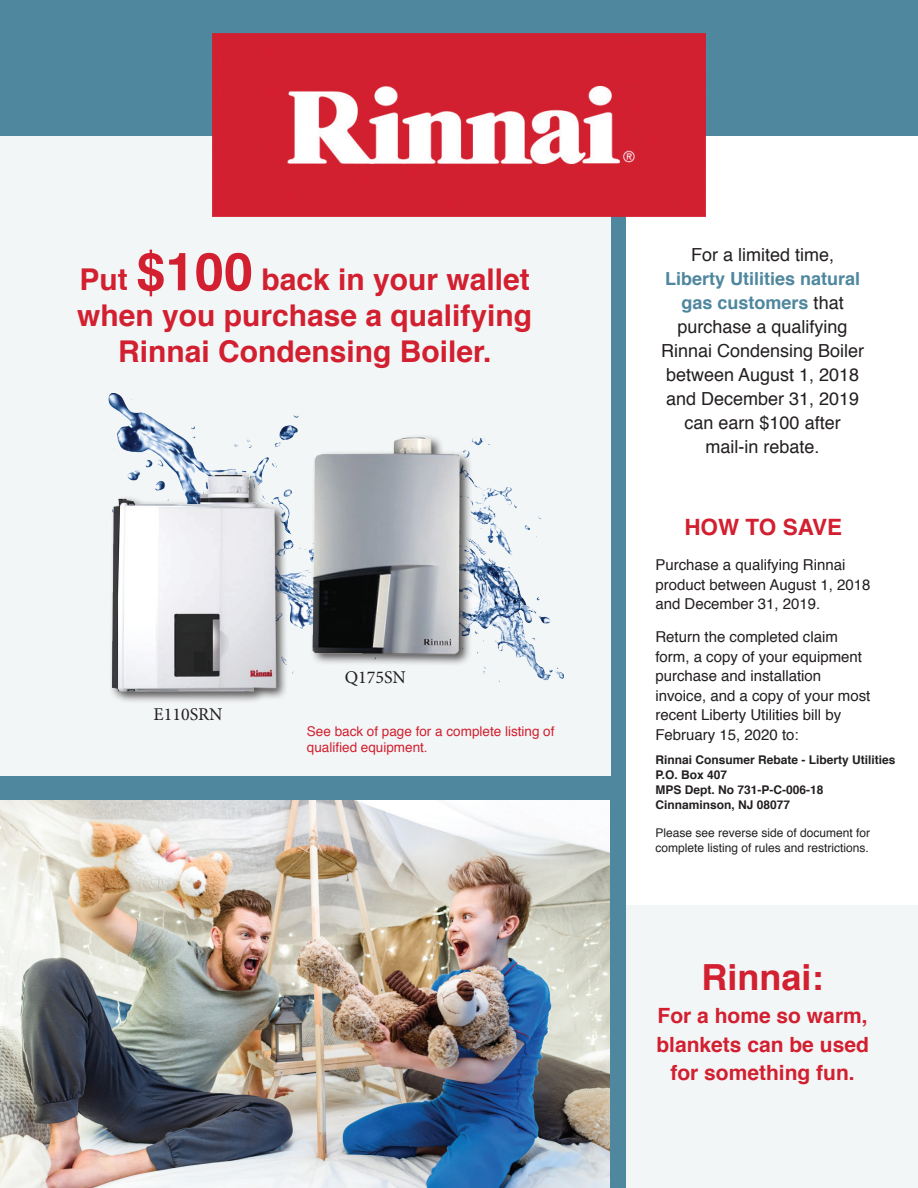
<style>
.page{position:relative;width:918px;height:1188px;background:#fff}
.page>*{position:absolute;margin:0;border:0;box-sizing:border-box;transform-origin:0 0}
.t1{font:700 36px "Helvetica";color:#d22030}
.t2{font:700 30px/36px "Helvetica";color:#d22030;text-align:center}
.t3{font:700 22.5px "Helvetica";color:#d22030}
.t4{font:700 21px/28.5px "Helvetica";color:#d22030;text-align:center}
.t5{font:18px/24px "Helvetica";color:#231f20;text-align:center}
.t6{font:18px "Minion Pro";color:#231f20}
.t7{font:15px/19.5px "Helvetica";color:#231f20}
.t8{font:13.5px/16.5px "Helvetica";color:#d1202f}
.t9{font:700 12px "Helvetica";color:#231f20}
.t10{font:12px/15px "Helvetica";color:#231f20}
.s1{font-size:52.5px}
.s2{font-weight:700;color:#4f879e}
</style>
<div class="page">
<div style="left:626px;top:905px;width:292px;height:283px;background:#f3f6f7"></div>
<img style="left:0;top:799px;width:610px;height:389px">
<div style="left:0;top:0;width:918px;height:136px;background:#4f879e"></div>
<div style="left:610px;top:101px;width:16px;height:1087px;background:#4f879e"></div>
<div style="left:0;top:137px;width:610px;height:641px;background:#f3f6f7"></div>
<img style="left:212px;top:34px;width:494px;height:183px">
<div style="left:0;top:776px;width:618px;height:23px;background:#4f879e"></div>
<img style="left:108px;top:394px;width:456px;height:288px">
<img style="left:108px;top:465px;width:207px;height:237px">
<img style="left:271px;top:426px;width:241px;height:240px">
<p class="t2" style="left:80px;top:262px;width:452px">Put <span class="s1">$100</span> back in your wallet</p>
<p class="t2" style="left:77px;top:298px;width:457px">when you purchase a qualifying<br>Rinnai Condensing Boiler.</p>
<p class="t6" style="left:154px;top:702px;width:71px">E110SRN</p>
<p class="t6" style="left:345px;top:665px;width:63px">Q175SN</p>
<p class="t8" style="left:307px;top:723px;width:249px">See back of page for a complete listing of qualified equipment.</p>
<p class="t5" style="left:661px;top:244px;width:205px">For a limited time,<br><span class="s2">Liberty Utilities natural gas customers</span> that purchase a qualifying<br>Rinnai Condensing Boiler between August 1, 2018 and December 31, 2019 can earn $100 after mail-in rebate.</p>
<p class="t3" style="left:684px;top:509px;width:159px">HOW TO SAVE</p>
<p class="t7" style="left:655px;top:556px;width:217px">Purchase a qualifying Rinnai product between August 1, 2018 and December 31, 2019.</p>
<p class="t7" style="left:655px;top:628px;width:217px">Return the completed claim form, a copy of your equipment purchase and installation invoice, and a copy of your most recent Liberty Utilities bill by<br>February 15, 2020 to:</p>
<p class="t9" style="left:655px;top:750px;width:242px">Rinnai Consumer Rebate - Liberty Utilities</p>
<p class="t9" style="left:655px;top:765px;width:73px">P.O. Box 407</p>
<p class="t9" style="left:655px;top:780px;width:170px">MPS Dept. No 731-P-C-006-18</p>
<p class="t9" style="left:655px;top:795px;width:136px">Cinnaminson, NJ 08077</p>
<p class="t10" style="left:655px;top:826px;width:216px">Please see reverse side of document for complete listing of rules and restrictions.</p>
<p class="t1" style="left:702px;top:949px;width:124px">Rinnai:</p>
<p class="t4" style="left:656px;top:1002px;width:214px">For a home so warm, blankets can be used for something fun.</p>
</div>
